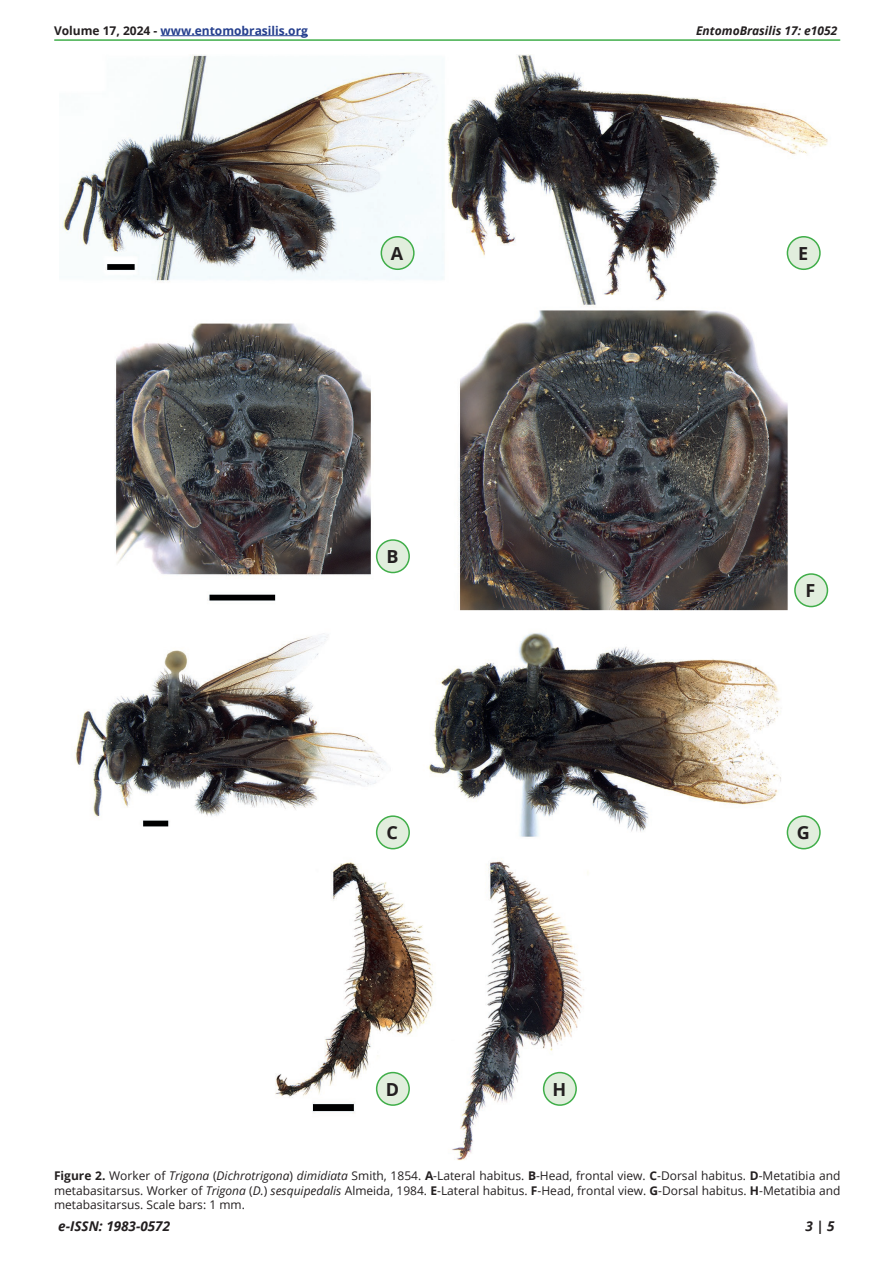
<style>
.page{position:relative;width:893px;height:1263px;background:#fff}
.page>*{position:absolute;margin:0;border:0;box-sizing:border-box;transform-origin:0 0}
.t1{font:700 18px "Open Sans";color:#231f20}
.t2{font:italic 700 13.5px "Open Sans";color:#231f20}
.Legend{font:12px/14.4px "Open Sans";color:#231f20;text-align:justify}
.t3{font:700 12px "Open Sans";color:#253f8e}
.t4{font:italic 700 12px "Open Sans";color:#231f20}
.s1{color:#231f20}
.s2{font-weight:700}
.s3{font-style:italic}
</style>
<div class="page">
<hr style="left:161px;top:35px;width:147px;height:1px;background:#253f8e">
<hr style="left:55px;top:39px;width:785px;height:2px;background:#40ae49">
<img style="left:62px;top:54px;width:767px;height:1107px">
<div style="left:377px;top:1072px;width:32px;height:33px;background:#e1eedd;border-radius:50%"></div>
<div style="left:376px;top:1072px;width:34px;height:34px;border:2px solid #40ae49;border-radius:50%"></div>
<div style="left:377px;top:540px;width:32px;height:32px;background:#e1eedd;border-radius:50%"></div>
<div style="left:376px;top:539px;width:34px;height:34px;border:2px solid #40ae49;border-radius:50%"></div>
<div style="left:381px;top:237px;width:33px;height:32px;background:#e1eedd;border-radius:50%"></div>
<div style="left:381px;top:236px;width:34px;height:34px;border:2px solid #40ae49;border-radius:50%"></div>
<div style="left:377px;top:816px;width:32px;height:33px;background:#e1eedd;border-radius:50%"></div>
<div style="left:376px;top:815px;width:34px;height:34px;border:2px solid #40ae49;border-radius:50%"></div>
<div style="left:787px;top:237px;width:33px;height:32px;background:#e1eedd;border-radius:50%"></div>
<div style="left:787px;top:236px;width:34px;height:34px;border:2px solid #40ae49;border-radius:50%"></div>
<svg style="left:787px;top:816px;width:33px;height:33px"></svg>
<div style="left:787px;top:815px;width:34px;height:34px;border:2px solid #40ae49;border-radius:50%"></div>
<div style="left:794px;top:823px;width:19px;height:19px;background:#e1eedd;border-radius:4px"></div>
<div style="left:544px;top:1072px;width:32px;height:33px;background:#e1eedd;border-radius:50%"></div>
<div style="left:543px;top:1072px;width:34px;height:34px;border:2px solid #40ae49;border-radius:50%"></div>
<div style="left:795px;top:574px;width:32px;height:32px;background:#e1eedd;border-radius:50%"></div>
<div style="left:794px;top:573px;width:34px;height:34px;border:2px solid #40ae49;border-radius:50%"></div>
<p class="t3" style="left:54px;top:22px;width:255px"><span class="s1">Volume 17, 2024 -</span> www.entomobrasilis.org</p>
<p class="t4" style="left:696px;top:22px;width:143px">EntomoBrasilis 17: e1052</p>
<p class="t1" style="left:391px;top:241px;width:14px">A</p>
<p class="t1" style="left:798px;top:241px;width:12px">E</p>
<p class="t1" style="left:386px;top:544px;width:14px">B</p>
<p class="t1" style="left:806px;top:578px;width:11px">F</p>
<p class="t1" style="left:386px;top:820px;width:13px">C</p>
<p class="t1" style="left:797px;top:820px;width:15px">G</p>
<p class="t1" style="left:386px;top:1076px;width:15px">D</p>
<p class="t1" style="left:552px;top:1076px;width:15px">H</p>
<p class="Legend" style="left:54px;top:1168px;width:788px"><span class="s2">Figure 2.</span> Worker of <span class="s3">Trigona</span> (<span class="s3">Dichrotrigona</span>) <span class="s3">dimidiata</span> Smith, 1854. <span class="s2">A</span>-Lateral habitus. <span class="s2">B</span>-Head, frontal view. <span class="s2">C</span>-Dorsal habitus. <span class="s2">D</span>-Metatibia and metabasitarsus. Worker of <span class="s3">Trigona</span> (<span class="s3">D.</span>) <span class="s3">sesquipedalis</span> Almeida, 1984. <span class="s2">E</span>-Lateral habitus. <span class="s2">F</span>-Head, frontal view. <span class="s2">G</span>-Dorsal habitus. <span class="s2">H</span>-Metatibia and metabasitarsus. Scale bars: 1 mm.</p>
<p class="t2" style="left:58px;top:1216px;width:113px">e-ISSN: 1983-0572</p>
<p class="t2" style="left:805px;top:1216px;width:31px">3 | 5</p>
</div>
